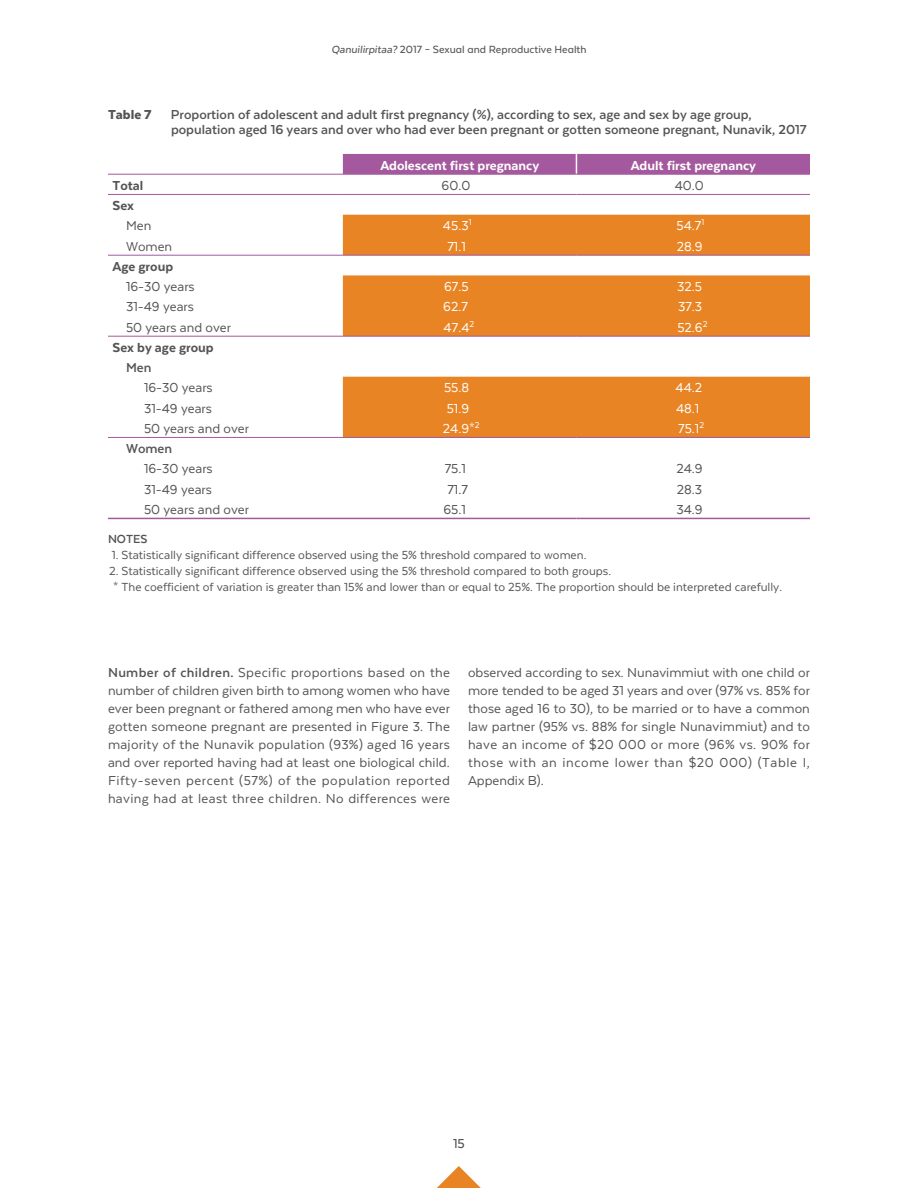
<style>
.page{position:relative;width:918px;height:1188px;background:#fff}
.page>*{position:absolute;margin:0;border:0;box-sizing:border-box;transform-origin:0 0}
.P_Texte_courant{font:15px/18px "Texta";letter-spacing:.025em;color:#535454;text-align:justify}
.Titre_figure{font:700 15px/15px "Texta";color:#535454}
.Tableau_Texte_couran{font:15px "Texta";color:#535454}
.Tableau_Texte_couran-2{font:15px "Texta";color:#fff}
.Tableau_En-tête_blan{font:800 15px "Texta";color:#fff}
.Tableau_Texte_couran-3{font:800 15px "Texta";color:#535454}
.Tableau_Texte_couran-4{font:700 15px "Texta";color:#535454}
.Titre_figure-2{font:900 15px "Texta";color:#535454}
.t1{font:500 15px "Texta Alt";color:#535454}
.Notes{font:13.5px "Texta";color:#535454}
.Notes-2{font:700 13.5px "Texta";color:#535454}
.t2{font:500 12px "Texta Alt";color:#535454}
.s1{font-style:italic}
.s2{font-weight:700}
</style>
<div class="page">
<svg style="left:437px;top:1166px;width:44px;height:22px"></svg>
<svg style="left:343px;top:215px;width:467px;height:222px;fill:#e88424"></svg>
<hr style="left:343px;top:518px;width:233px;height:1px;background:#a4589d">
<hr style="left:576px;top:518px;width:234px;height:1px;background:#a4589d">
<hr style="left:108px;top:518px;width:235px;height:1px;background:#a4589d">
<hr style="left:108px;top:194px;width:235px;height:1px;background:#a4589d">
<hr style="left:343px;top:194px;width:233px;height:1px;background:#a4589d">
<hr style="left:576px;top:194px;width:234px;height:1px;background:#a4589d">
<hr style="left:108px;top:255px;width:235px;height:1px;background:#a4589d">
<hr style="left:108px;top:336px;width:235px;height:1px;background:#a4589d">
<div style="left:343px;top:154px;width:467px;height:20px;background:#a4589d"></div>
<hr style="left:108px;top:174px;width:235px;height:1px;background:#a4589d">
<hr style="left:343px;top:255px;width:233px;height:1px;background:#a4589d">
<hr style="left:576px;top:255px;width:234px;height:1px;background:#a4589d">
<hr style="left:343px;top:336px;width:233px;height:1px;background:#a4589d">
<hr style="left:576px;top:336px;width:234px;height:1px;background:#a4589d">
<hr style="left:108px;top:437px;width:235px;height:1px;background:#a4589d">
<hr style="left:343px;top:437px;width:233px;height:1px;background:#a4589d">
<hr style="left:576px;top:437px;width:234px;height:1px;background:#a4589d">
<hr style="left:343px;top:174px;width:233px;height:1px;background:#a4589d">
<hr style="left:576px;top:174px;width:234px;height:1px;background:#a4589d">
<p class="t2" style="left:331px;top:43px;width:257px"><span class="s1">Qanuilirpitaa?</span> 2017 – Sexual and Reproductive Health</p>
<p class="Titre_figure-2" style="left:108px;top:107px;width:45px">Table 7</p>
<p class="Titre_figure" style="left:171px;top:107px;width:637px">Proportion of adolescent and adult first pregnancy (%), according to sex, age and sex by age group, population aged 16 years and over who had ever been pregnant or gotten someone pregnant, Nunavik, 2017</p>
<p class="Tableau_En-tête_blan" style="left:380px;top:157px;width:160px">Adolescent first pregnancy</p>
<p class="Tableau_En-tête_blan" style="left:631px;top:157px;width:127px">Adult first pregnancy</p>
<p class="Tableau_Texte_couran-3" style="left:112px;top:178px;width:32px">Total</p>
<p class="Tableau_Texte_couran" style="left:442px;top:178px;width:30px">60.0</p>
<p class="Tableau_Texte_couran" style="left:675px;top:178px;width:31px">40.0</p>
<p class="Tableau_Texte_couran-3" style="left:112px;top:198px;width:23px">Sex</p>
<p class="Tableau_Texte_couran" style="left:126px;top:218px;width:27px">Men</p>
<p class="Tableau_Texte_couran-2" style="left:443px;top:218px;width:30px">45.3<sup>1</sup></p>
<p class="Tableau_Texte_couran-2" style="left:677px;top:218px;width:29px">54.7<sup>1</sup></p>
<p class="Tableau_Texte_couran" style="left:126px;top:238px;width:48px">Women</p>
<p class="Tableau_Texte_couran-2" style="left:447px;top:238px;width:20px">71.1</p>
<p class="Tableau_Texte_couran-2" style="left:677px;top:238px;width:27px">28.9</p>
<p class="Tableau_Texte_couran-3" style="left:112px;top:259px;width:62px">Age group</p>
<p class="Tableau_Texte_couran" style="left:126px;top:279px;width:70px">16-30 years</p>
<p class="Tableau_Texte_couran-2" style="left:444px;top:279px;width:26px">67.5</p>
<p class="Tableau_Texte_couran-2" style="left:677px;top:279px;width:26px">32.5</p>
<p class="Tableau_Texte_couran" style="left:126px;top:299px;width:70px">31-49 years</p>
<p class="Tableau_Texte_couran-2" style="left:443px;top:299px;width:26px">62.7</p>
<p class="Tableau_Texte_couran-2" style="left:678px;top:299px;width:26px">37.3</p>
<p class="Tableau_Texte_couran" style="left:126px;top:319px;width:107px">50 years and over</p>
<p class="Tableau_Texte_couran-2" style="left:444px;top:319px;width:32px">47.4<sup>2</sup></p>
<p class="Tableau_Texte_couran-2" style="left:677px;top:319px;width:32px">52.6<sup>2</sup></p>
<p class="Tableau_Texte_couran-3" style="left:112px;top:340px;width:103px">Sex by age group</p>
<p class="Tableau_Texte_couran-4" style="left:126px;top:360px;width:27px">Men</p>
<p class="Tableau_Texte_couran" style="left:144px;top:380px;width:70px">16-30 years</p>
<p class="Tableau_Texte_couran-2" style="left:444px;top:380px;width:27px">55.8</p>
<p class="Tableau_Texte_couran-2" style="left:675px;top:380px;width:28px">44.2</p>
<p class="Tableau_Texte_couran" style="left:144px;top:400px;width:70px">31-49 years</p>
<p class="Tableau_Texte_couran-2" style="left:447px;top:400px;width:24px">51.9</p>
<p class="Tableau_Texte_couran-2" style="left:676px;top:400px;width:25px">48.1</p>
<p class="Tableau_Texte_couran" style="left:144px;top:421px;width:107px">50 years and over</p>
<p class="Tableau_Texte_couran-2" style="left:443px;top:421px;width:38px">24.9*<sup>2</sup></p>
<p class="Tableau_Texte_couran-2" style="left:678px;top:421px;width:27px">75.1<sup>2</sup></p>
<p class="Tableau_Texte_couran-4" style="left:126px;top:441px;width:48px">Women</p>
<p class="Tableau_Texte_couran" style="left:144px;top:461px;width:70px">16-30 years</p>
<p class="Tableau_Texte_couran" style="left:445px;top:461px;width:23px">75.1</p>
<p class="Tableau_Texte_couran" style="left:676px;top:461px;width:28px">24.9</p>
<p class="Tableau_Texte_couran" style="left:144px;top:481px;width:70px">31-49 years</p>
<p class="Tableau_Texte_couran" style="left:447px;top:481px;width:22px">71.7</p>
<p class="Tableau_Texte_couran" style="left:677px;top:481px;width:27px">28.3</p>
<p class="Tableau_Texte_couran" style="left:144px;top:502px;width:107px">50 years and over</p>
<p class="Tableau_Texte_couran" style="left:443px;top:502px;width:24px">65.1</p>
<p class="Tableau_Texte_couran" style="left:676px;top:502px;width:28px">34.9</p>
<p class="Notes-2" style="left:108px;top:532px;width:41px">NOTES</p>
<p class="Notes" style="left:112px;top:548px;width:476px">1. Statistically significant difference observed using the 5% threshold compared to women.</p>
<p class="Notes" style="left:109px;top:564px;width:503px">2. Statistically significant difference observed using the 5% threshold compared to both groups.</p>
<p class="Notes" style="left:113px;top:581px;width:670px">* The coefficient of variation is greater than 15% and lower than or equal to 25%. The proportion should be interpreted carefully.</p>
<p class="P_Texte_courant" style="left:108px;top:663px;width:344px"><span class="s2">Number of children.</span> Specific proportions based on the number of children given birth to among women who have ever been pregnant or fathered among men who have ever gotten someone pregnant are presented in Figure 3. The majority of the Nunavik population (93%) aged 16 years and over reported having had at least one biological child.<br>Fifty-seven percent (57%) of the population reported having had at least three children. No differences were</p>
<p class="P_Texte_courant" style="left:468px;top:663px;width:344px">observed according to sex. Nunavimmiut with one child or more tended to be aged 31 years and over (97% vs. 85% for those aged 16 to 30), to be married or to have a common law partner (95% vs. 88% for single Nunavimmiut) and to have an income of $20 000 or more (96% vs. 90% for those with an income lower than $20 000) (Table I, Appendix B).</p>
<p class="t1" style="left:453px;top:1136px;width:13px">15</p>
</div>
